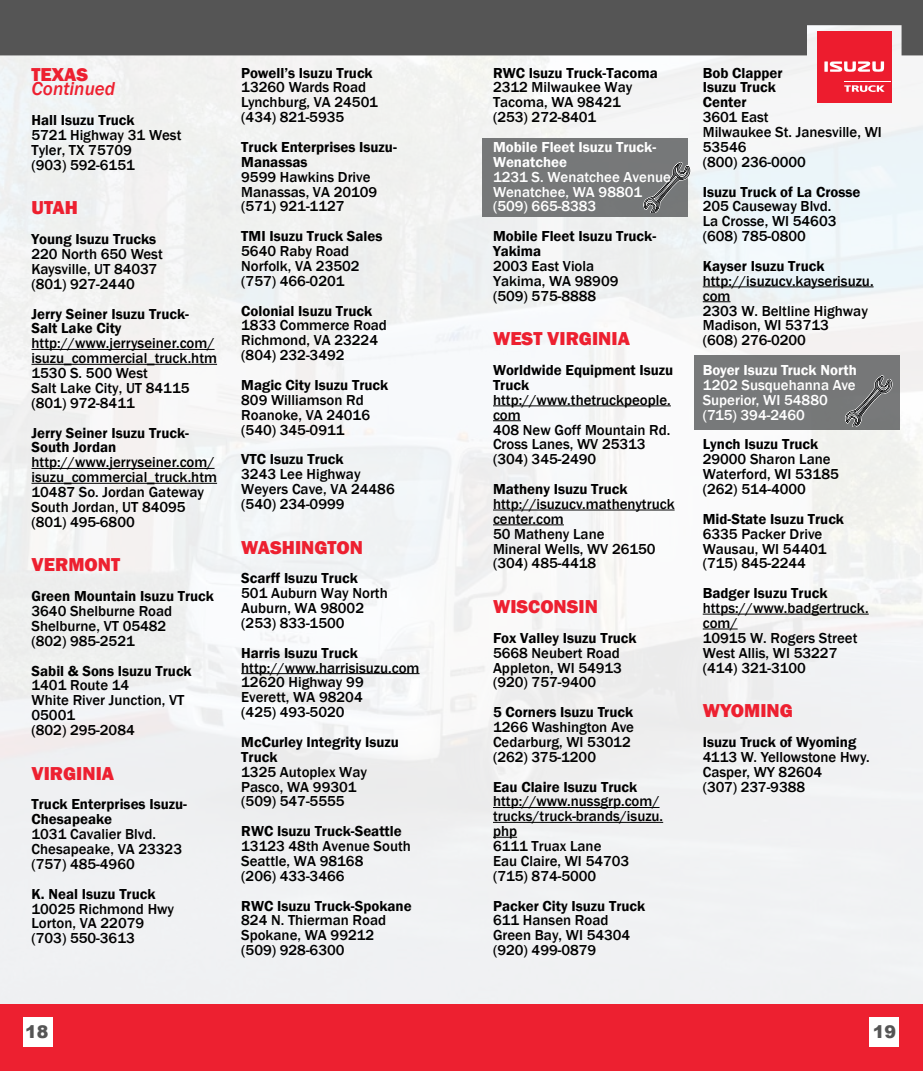
<style>
.page{position:relative;width:923px;height:1071px;background:#fff}
.page>*{position:absolute;margin:0;border:0;box-sizing:border-box;transform-origin:0 0}
.t1{font:800 19.25px "Franklin Gothic";color:#ed2030}
.t2{font:italic 500 19.25px "Franklin Gothic";color:#ed2030}
.t3{font:900 17.5px "Arial";color:#555}
.t4{font:500 14.88px/14.9px "Franklin Gothic";color:#000}
.t5{font:600 14.88px/14.9px "Franklin Gothic";color:#000}
.t6{font:500 14.88px/14.9px "Franklin Gothic";color:#fff}
.t7{font:600 14.88px/14.9px "Franklin Gothic";color:#fff}
</style>
<div class="page">
<img style="left:0;top:55px;width:922px;height:949px">
<div style="left:0;top:1004px;width:922px;height:67px;background:#ed2030"></div>
<div style="left:24px;top:1018px;width:29px;height:29px;background:#fff"></div>
<div style="left:869px;top:1018px;width:30px;height:29px;background:#fff"></div>
<div style="left:0;top:0;width:922px;height:55px;background:#555"></div>
<div style="left:817px;top:32px;width:74px;height:71px;background:#ed1c2e"></div>
<hr style="left:844px;top:81px;width:47px;height:1px;background:#fff">
<svg style="left:844px;top:85px;width:40px;height:7px"></svg>
<svg style="left:824px;top:61px;width:59px;height:11px"></svg>
<div style="left:482px;top:139px;width:205px;height:78px;background:#767879"></div>
<svg style="left:643px;top:162px;width:49px;height:51px"></svg>
<hr style="left:32px;top:349px;width:182px;height:1px;background:#000">
<hr style="left:32px;top:364px;width:185px;height:1px;background:#000">
<hr style="left:32px;top:468px;width:182px;height:1px;background:#000">
<hr style="left:32px;top:483px;width:185px;height:1px;background:#000">
<hr style="left:241px;top:673px;width:178px;height:1px;background:#000">
<div style="left:694px;top:356px;width:205px;height:74px;background:#77797a"></div>
<svg style="left:845px;top:375px;width:48px;height:51px"></svg>
<hr style="left:493px;top:406px;width:177px;height:1px;background:#000">
<svg style="left:493px;top:420px;width:27px;height:1px"></svg>
<hr style="left:493px;top:510px;width:181px;height:1px;background:#000">
<hr style="left:493px;top:525px;width:71px;height:1px;background:#000">
<hr style="left:493px;top:807px;width:166px;height:1px;background:#000">
<hr style="left:493px;top:822px;width:170px;height:1px;background:#000">
<svg style="left:493px;top:837px;width:24px;height:1px"></svg>
<hr style="left:702px;top:287px;width:171px;height:1px;background:#000">
<svg style="left:702px;top:301px;width:28px;height:1px"></svg>
<hr style="left:702px;top:614px;width:166px;height:1px;background:#000">
<hr style="left:702px;top:629px;width:35px;height:1px;background:#000">
<p class="t1" style="left:32px;top:62px;width:58px">TEXAS</p>
<p class="t2" style="left:32px;top:77px;width:85px">Continued</p>
<p class="t5" style="left:32px;top:113px;width:105px">Hall Isuzu Truck</p>
<p class="t4" style="left:32px;top:128px;width:151px">5721 Highway 31 West<br>Tyler, TX 75709<br>(903) 592-6151</p>
<p class="t1" style="left:32px;top:196px;width:48px">UTAH</p>
<p class="t5" style="left:32px;top:232px;width:126px">Young Isuzu Trucks</p>
<p class="t4" style="left:32px;top:247px;width:133px">220 North 650 West<br>Kaysville, UT 84037 (801) 927-2440</p>
<p class="t5" style="left:32px;top:306px;width:159px">Jerry Seiner Isuzu Truck-<br>Salt Lake City</p>
<p class="t4" style="left:32px;top:336px;width:187px">http://www.jerryseiner.com/ isuzu_commercial_truck.htm<br>1530 S. 500 West<br>Salt Lake City, UT 84115 (801) 972-8411</p>
<p class="t5" style="left:32px;top:425px;width:159px">Jerry Seiner Isuzu Truck-<br>South Jordan</p>
<p class="t4" style="left:32px;top:455px;width:187px">http://www.jerryseiner.com/ isuzu_commercial_truck.htm<br>10487 So. Jordan Gateway<br>South Jordan, UT 84095 (801) 495-6800</p>
<p class="t1" style="left:32px;top:553px;width:90px">VERMONT</p>
<p class="t5" style="left:32px;top:589px;width:184px">Green Mountain Isuzu Truck</p>
<p class="t4" style="left:32px;top:604px;width:142px">3640 Shelburne Road<br>Shelburne, VT 05482 (802) 985-2521</p>
<p class="t5" style="left:32px;top:663px;width:162px">Sabil &amp; Sons Isuzu Truck</p>
<p class="t4" style="left:32px;top:678px;width:154px">1401 Route 14<br>White River Junction, VT<br>05001<br>(802) 295-2084</p>
<p class="t1" style="left:32px;top:761px;width:84px">VIRGINIA</p>
<p class="t5" style="left:32px;top:797px;width:157px">Truck Enterprises Isuzu-<br>Chesapeake</p>
<p class="t4" style="left:32px;top:827px;width:152px">1031 Cavalier Blvd.<br>Chesapeake, VA 23323 (757) 485-4960</p>
<p class="t5" style="left:32px;top:886px;width:125px">K. Neal Isuzu Truck</p>
<p class="t4" style="left:32px;top:901px;width:144px">10025 Richmond Hwy<br>Lorton, VA 22079 (703) 550-3613</p>
<p class="t5" style="left:241px;top:65px;width:133px">Powell’s Isuzu Truck</p>
<p class="t4" style="left:241px;top:80px;width:138px">13260 Wards Road<br>Lynchburg, VA 24501 (434) 821-5935</p>
<p class="t5" style="left:241px;top:140px;width:157px">Truck Enterprises Isuzu-<br>Manassas</p>
<p class="t4" style="left:241px;top:169px;width:138px">9599 Hawkins Drive<br>Manassas, VA 20109 (571) 921-1127</p>
<p class="t5" style="left:241px;top:229px;width:143px">TMI Isuzu Truck Sales</p>
<p class="t4" style="left:241px;top:244px;width:120px">5640 Raby Road<br>Norfolk, VA 23502 (757) 466-0201</p>
<p class="t5" style="left:241px;top:303px;width:132px">Colonial Isuzu Truck</p>
<p class="t4" style="left:241px;top:318px;width:147px">1833 Commerce Road<br>Richmond, VA 23224 (804) 232-3492</p>
<p class="t5" style="left:241px;top:378px;width:148px">Magic City Isuzu Truck</p>
<p class="t4" style="left:241px;top:393px;width:130px">809 Williamson Rd<br>Roanoke, VA 24016 (540) 345-0911</p>
<p class="t5" style="left:241px;top:452px;width:104px">VTC Isuzu Truck</p>
<p class="t4" style="left:241px;top:467px;width:155px">3243 Lee Highway<br>Weyers Cave, VA 24486 (540) 234-0999</p>
<p class="t1" style="left:241px;top:535px;width:123px">WASHINGTON</p>
<p class="t5" style="left:241px;top:571px;width:118px">Scarff Isuzu Truck</p>
<p class="t4" style="left:241px;top:586px;width:148px">501 Auburn Way North<br>Auburn, WA 98002 (253) 833-1500</p>
<p class="t5" style="left:241px;top:645px;width:118px">Harris Isuzu Truck</p>
<p class="t4" style="left:241px;top:660px;width:180px">http://www.harrisisuzu.com<br>12620 Highway 99<br>Everett, WA 98204<br>(425) 493-5020</p>
<p class="t5" style="left:241px;top:735px;width:159px">McCurley Integrity Isuzu<br>Truck</p>
<p class="t4" style="left:241px;top:764px;width:127px">1325 Autoplex Way<br>Pasco, WA 99301 (509) 547-5555</p>
<p class="t5" style="left:241px;top:824px;width:162px">RWC Isuzu Truck-Seattle</p>
<p class="t4" style="left:241px;top:839px;width:171px">13123 48th Avenue South<br>Seattle, WA 98168<br>(206) 433-3466</p>
<p class="t5" style="left:241px;top:898px;width:172px">RWC Isuzu Truck-Spokane</p>
<p class="t4" style="left:241px;top:913px;width:146px">824 N. Thierman Road<br>Spokane, WA 99212 (509) 928-6300</p>
<p class="t5" style="left:493px;top:65px;width:166px">RWC Isuzu Truck-Tacoma</p>
<p class="t4" style="left:493px;top:80px;width:141px">2312 Milwaukee Way<br>Tacoma, WA 98421 (253) 272-8401</p>
<p class="t7" style="left:493px;top:140px;width:165px">Mobile Fleet Isuzu Truck-<br>Wenatchee</p>
<p class="t6" style="left:493px;top:169px;width:179px">1231 S. Wenatchee Avenue<br>Wenatchee, WA 98801 (509) 665-8383</p>
<p class="t5" style="left:493px;top:229px;width:165px">Mobile Fleet Isuzu Truck-<br>Yakima</p>
<p class="t4" style="left:493px;top:259px;width:127px">2003 East Viola<br>Yakima, WA 98909 (509) 575-8888</p>
<p class="t1" style="left:493px;top:326px;width:138px">WEST VIRGINIA</p>
<p class="t5" style="left:493px;top:363px;width:182px">Worldwide Equipment Isuzu<br>Truck</p>
<p class="t4" style="left:493px;top:393px;width:179px">http://www.thetruckpeople. com<br>408 New Goff Mountain Rd.<br>Cross Lanes, WV 25313 (304) 345-2490</p>
<p class="t5" style="left:493px;top:482px;width:136px">Matheny Isuzu Truck</p>
<p class="t4" style="left:493px;top:497px;width:183px">http://isuzucv.mathenytruck center.com<br>50 Matheny Lane<br>Mineral Wells, WV 26150 (304) 485-4418</p>
<p class="t1" style="left:493px;top:594px;width:106px">WISCONSIN</p>
<p class="t5" style="left:493px;top:631px;width:145px">Fox Valley Isuzu Truck</p>
<p class="t4" style="left:493px;top:645px;width:130px">5668 Neubert Road<br>Appleton, WI 54913 (920) 757-9400</p>
<p class="t5" style="left:493px;top:705px;width:142px">5 Corners Isuzu Truck</p>
<p class="t4" style="left:493px;top:720px;width:142px">1266 Washington Ave<br>Cedarburg, WI 53012 (262) 375-1200</p>
<p class="t5" style="left:493px;top:779px;width:146px">Eau Claire Isuzu Truck</p>
<p class="t4" style="left:493px;top:794px;width:172px">http://www.nussgrp.com/ trucks/truck-brands/isuzu. php<br>6111 Truax Lane<br>Eau Claire, WI 54703 (715) 874-5000</p>
<p class="t5" style="left:493px;top:898px;width:154px">Packer City Isuzu Truck</p>
<p class="t4" style="left:493px;top:913px;width:139px">611 Hansen Road<br>Green Bay, WI 54304 (920) 499-0879</p>
<p class="t5" style="left:702px;top:65px;width:81px">Bob Clapper<br>Isuzu Truck<br>Center</p>
<p class="t4" style="left:702px;top:110px;width:180px">3601 East<br>Milwaukee St. Janesville, WI<br>53546<br>(800) 236-0000</p>
<p class="t5" style="left:702px;top:184px;width:159px">Isuzu Truck of La Crosse</p>
<p class="t4" style="left:702px;top:199px;width:135px">205 Causeway Blvd.<br>La Crosse, WI 54603 (608) 785-0800</p>
<p class="t5" style="left:702px;top:259px;width:123px">Kayser Isuzu Truck</p>
<p class="t4" style="left:702px;top:274px;width:172px">http://isuzucv.kayserisuzu. com<br>2303 W. Beltline Highway<br>Madison, WI 53713<br>(608) 276-0200</p>
<p class="t7" style="left:702px;top:363px;width:155px">Boyer Isuzu Truck North</p>
<p class="t6" style="left:702px;top:378px;width:154px">1202 Susquehanna Ave<br>Superior, WI 54880 (715) 394-2460</p>
<p class="t5" style="left:702px;top:437px;width:117px">Lynch Isuzu Truck</p>
<p class="t4" style="left:702px;top:452px;width:137px">29000 Sharon Lane<br>Waterford, WI 53185 (262) 514-4000</p>
<p class="t5" style="left:702px;top:512px;width:143px">Mid-State Isuzu Truck</p>
<p class="t4" style="left:702px;top:526px;width:125px">6335 Packer Drive<br>Wausau, WI 54401 (715) 845-2244</p>
<p class="t5" style="left:702px;top:586px;width:126px">Badger Isuzu Truck</p>
<p class="t4" style="left:702px;top:601px;width:167px">https://www.badgertruck. com/<br>10915 W. Rogers Street<br>West Allis, WI 53227 (414) 321-3100</p>
<p class="t1" style="left:702px;top:698px;width:92px">WYOMING</p>
<p class="t5" style="left:702px;top:735px;width:155px">Isuzu Truck of Wyoming</p>
<p class="t4" style="left:702px;top:750px;width:168px">4113 W. Yellowstone Hwy.<br>Casper, WY 82604<br>(307) 237-9388</p>
<p class="t3" style="left:25px;top:1019px;width:25px">18</p>
<p class="t3" style="left:872px;top:1019px;width:25px">19</p>
</div>
